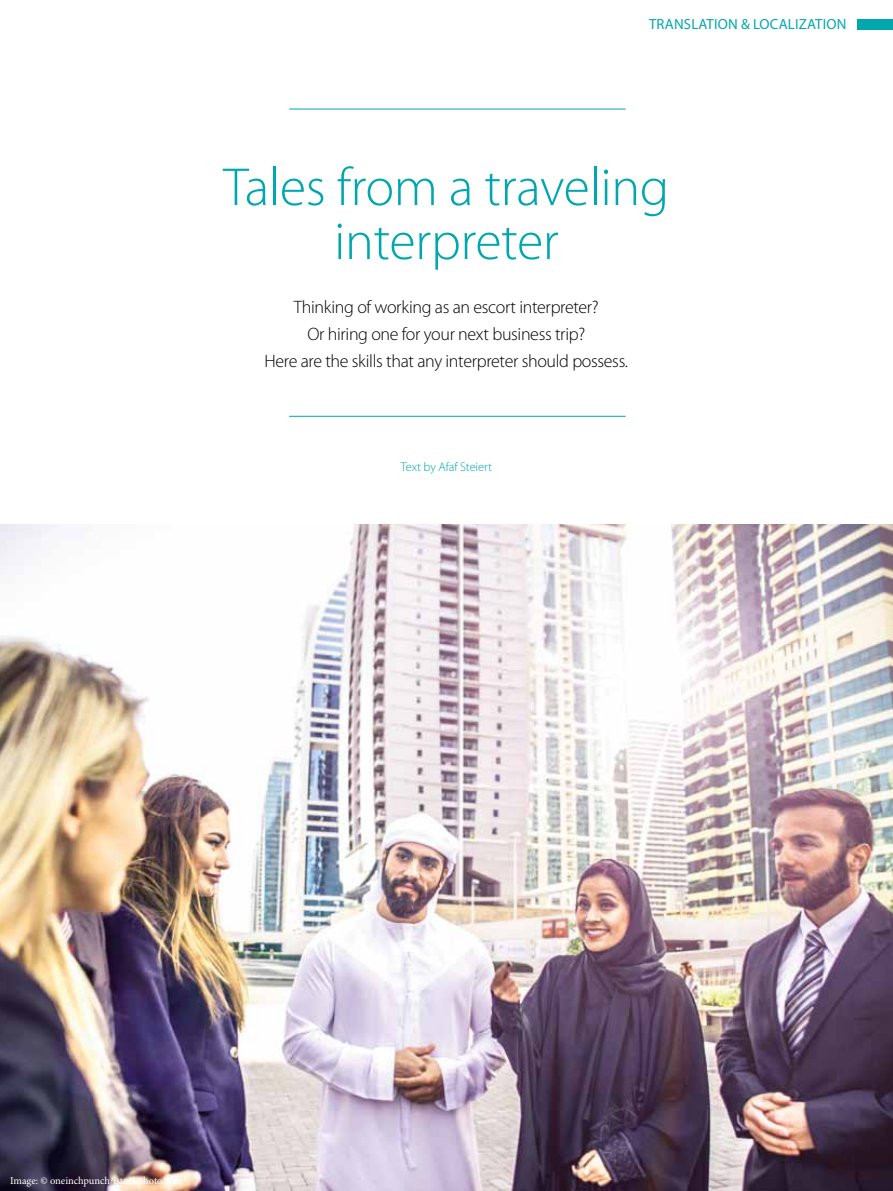
<style>
.page{position:relative;width:893px;height:1191px;background:#fff}
.page>*{position:absolute;margin:0;border:0;box-sizing:border-box;transform-origin:0 0}
.t1{font:300 53.85px/54px "Myriad Pro";letter-spacing:-.005em;color:#00a7ae;text-align:center}
.t2{font:300 18px/27px "Myriad Pro";letter-spacing:-.02em;color:#000;text-align:center}
.t3{font:14.7px "Myriad Pro";letter-spacing:.015em;color:#00a7ae}
.t4{font:300 12.6px "Myriad Pro";letter-spacing:-.01em;color:#00a7ae}
.t5{font:10.5px "Minion Pro";letter-spacing:-.01em;color:#fff}
</style>
<div class="page">
<div style="left:857px;top:19px;width:36px;height:10px;background:#00a7ae"></div>
<img style="left:0;top:525px;width:893px;height:666px">
<hr style="left:289px;top:109px;width:337px;height:1px;background:#00a7ae">
<hr style="left:289px;top:416px;width:337px;height:1px;background:#00a7ae">
<p class="t3" style="left:649px;top:16px;width:199px">TRANSLATION &amp; LOCALIZATION</p>
<p class="t1" style="left:223px;top:161px;width:447px">Tales from a traveling interpreter</p>
<p class="t2" style="left:265px;top:294px;width:365px">Thinking of working as an escort interpreter?<br>Or hiring one for your next business trip?<br>Here are the skills that any interpreter should possess.</p>
<p class="t4" style="left:401px;top:459px;width:93px">Text by Afaf Steiert</p>
<p class="t5" style="left:10px;top:1174px;width:174px">Image: © oneinchpunch/istockphoto.com</p>
</div>
